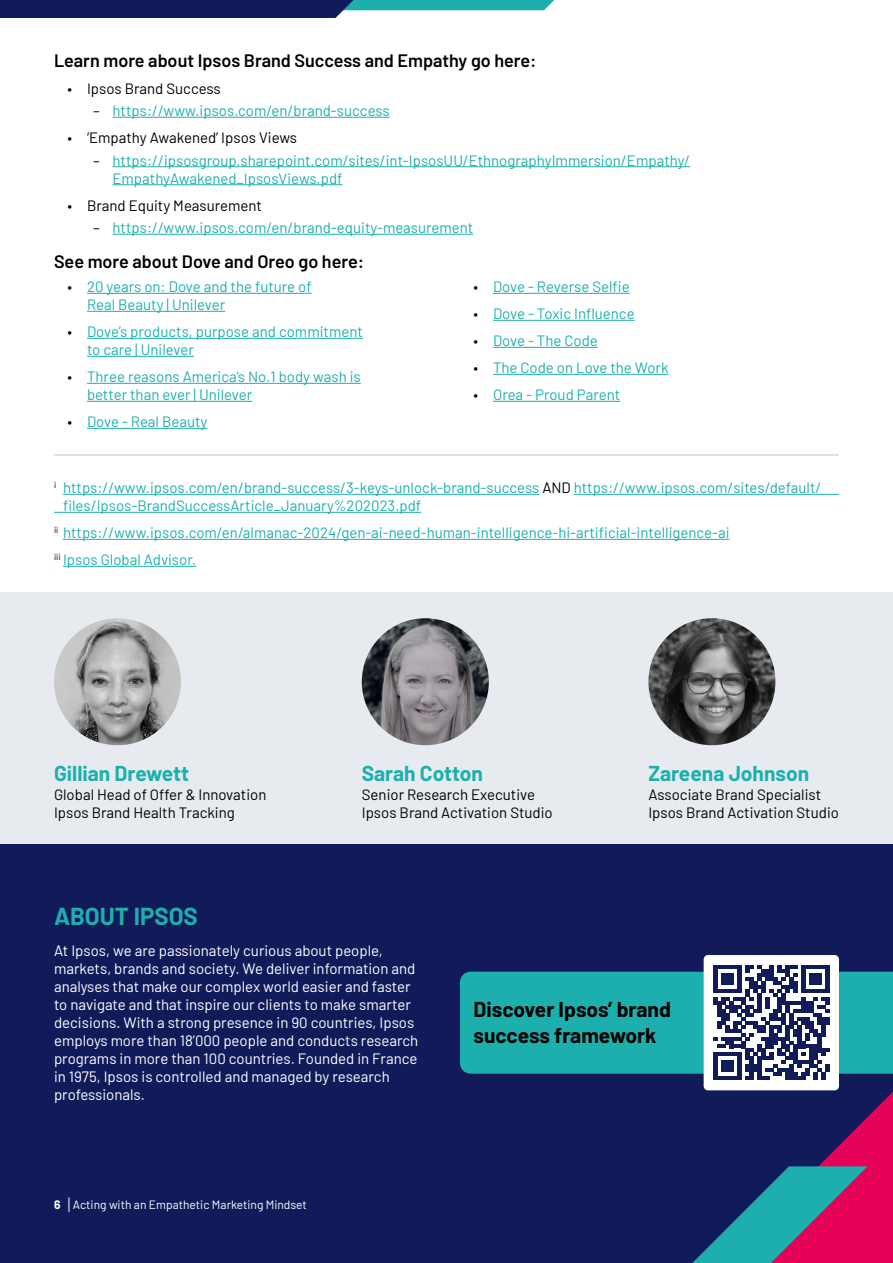
<style>
.page{position:relative;width:893px;height:1263px;background:#fff}
.page>*{position:absolute;margin:0;border:0;box-sizing:border-box;transform-origin:0 0}
.t1{font:700 24px "Barlow";color:#1dafad}
.t2{font:700 21px "Barlow";color:#1dafad}
.t3{font:700 21px/25.2px "Barlow";color:#000}
.t4{font:600 18px "Barlow";color:#000}
.t5{font:15px/18px "Barlow";color:#1dafad}
.t6{font:15px/18px "Barlow";color:#fff}
.t7{font:15px/18px "Barlow";color:#000}
.t8{font:12px "Barlow";color:#fff}
.s1{color:#000}
.s2{font-weight:700}
</style>
<div class="page">
<div style="left:0;top:844px;width:893px;height:419px;background:#121b5a"></div>
<div style="left:0;top:593px;width:893px;height:251px;background:#e7ebf0"></div>
<hr style="left:63px;top:494px;width:476px;height:1px;background:#1dafad">
<hr style="left:574px;top:494px;width:265px;height:1px;background:#1dafad">
<hr style="left:54px;top:512px;width:367px;height:1px;background:#1dafad">
<hr style="left:63px;top:539px;width:667px;height:1px;background:#1dafad">
<hr style="left:63px;top:566px;width:133px;height:1px;background:#1dafad">
<hr style="left:112px;top:117px;width:278px;height:1px;background:#1dafad">
<hr style="left:112px;top:166px;width:578px;height:1px;background:#1dafad">
<hr style="left:112px;top:184px;width:231px;height:1px;background:#1dafad">
<hr style="left:112px;top:234px;width:361px;height:1px;background:#1dafad">
<div style="left:704px;top:955px;width:135px;height:135px;background:#fff;border-radius:4px"></div>
<svg style="left:460px;top:965px;width:433px;height:115px"></svg>
<svg style="left:0;top:0;width:554px;height:18px"></svg>
<img style="left:362px;top:618px;width:127px;height:127px;border-radius:63px">
<img style="left:648px;top:618px;width:127px;height:127px;border-radius:63px">
<img style="left:54px;top:618px;width:127px;height:127px;border-radius:63px">
<svg style="left:692px;top:1092px;width:201px;height:171px"></svg>
<hr style="left:493px;top:293px;width:137px;height:1px;background:#1dafad">
<hr style="left:493px;top:320px;width:142px;height:1px;background:#1dafad">
<hr style="left:493px;top:347px;width:105px;height:1px;background:#1dafad">
<hr style="left:493px;top:374px;width:175px;height:1px;background:#1dafad">
<hr style="left:493px;top:401px;width:127px;height:1px;background:#1dafad">
<hr style="left:87px;top:293px;width:225px;height:1px;background:#1dafad">
<hr style="left:87px;top:311px;width:138px;height:1px;background:#1dafad">
<hr style="left:87px;top:338px;width:276px;height:1px;background:#1dafad">
<hr style="left:87px;top:356px;width:107px;height:1px;background:#1dafad">
<hr style="left:87px;top:383px;width:274px;height:1px;background:#1dafad">
<hr style="left:87px;top:401px;width:165px;height:1px;background:#1dafad">
<hr style="left:87px;top:428px;width:120px;height:1px;background:#1dafad">
<svg style="left:69px;top:1197px;width:1px;height:15px"></svg>
<hr style="left:54px;top:455px;width:785px;height:1px;background:#c5c5c5">
<p class="t4" style="left:54px;top:47px;width:484px">Learn more about Ipsos Brand Success and Empathy go here:</p>
<p class="t7" style="left:68px;top:78px;width:155px">• Ipsos Brand Success</p>
<p class="t5" style="left:93px;top:101px;width:298px"><span class="s1">–</span> https://www.ipsos.com/en/brand-success</p>
<p class="t7" style="left:68px;top:128px;width:231px">• ‘Empathy Awakened’ Ipsos Views</p>
<p class="t5" style="left:112px;top:150px;width:579px;text-indent:-20px"><span class="s1">–</span> https://ipsosgroup.sharepoint.com/sites/int-IpsosUU/EthnographyImmersion/Empathy/<br>EmpathyAwakened_IpsosViews.pdf</p>
<p class="t7" style="left:68px;top:195px;width:196px">• Brand Equity Measurement</p>
<p class="t5" style="left:93px;top:218px;width:382px"><span class="s1">–</span> https://www.ipsos.com/en/brand-equity-measurement</p>
<p class="t4" style="left:54px;top:248px;width:312px">See more about Dove and Oreo go here:</p>
<p class="t5" style="left:87px;top:277px;width:226px;text-indent:-20px"><span class="s1">•</span> 20 years on: Dove and the future of<br>Real Beauty | Unilever</p>
<p class="t5" style="left:87px;top:322px;width:277px;text-indent:-20px"><span class="s1">•</span> Dove’s products, purpose and commitment to care | Unilever</p>
<p class="t5" style="left:87px;top:367px;width:275px;text-indent:-20px"><span class="s1">•</span> Three reasons America’s No.1 body wash is better than ever | Unilever</p>
<p class="t5" style="left:68px;top:412px;width:141px"><span class="s1">•</span> Dove - Real Beauty</p>
<p class="t5" style="left:473px;top:277px;width:158px"><span class="s1">•</span> Dove - Reverse Selfie</p>
<p class="t5" style="left:473px;top:304px;width:163px"><span class="s1">•</span> Dove - Toxic Influence</p>
<p class="t5" style="left:473px;top:331px;width:126px"><span class="s1">•</span> Dove - The Code</p>
<p class="t5" style="left:473px;top:358px;width:196px"><span class="s1">•</span> The Code on Love the Work</p>
<p class="t5" style="left:473px;top:385px;width:148px"><span class="s1">•</span> Orea - Proud Parent</p>
<p class="t5" style="left:63px;top:478px;width:760px;text-indent:-9px"><sup>i</sup> https://www.ipsos.com/en/brand-success/3-keys-unlock-brand-success <span class="s1">AND</span> https://www.ipsos.com/sites/default/ files/Ipsos-BrandSuccessArticle_January%202023.pdf</p>
<p class="t5" style="left:54px;top:518px;width:677px;line-height:27px"><sup>ii</sup> https://www.ipsos.com/en/almanac-2024/gen-ai-need-human-intelligence-hi-artificial-intelligence-ai <sup>iii</sup> Ipsos Global Advisor.</p>
<h2 class="t2" style="left:54px;top:757px;width:137px">Gillian Drewett</h2>
<p class="t7" style="left:54px;top:785px;width:214px">Global Head of Offer &amp; Innovation<br>Ipsos Brand Health Tracking</p>
<h2 class="t2" style="left:362px;top:757px;width:123px">Sarah Cotton</h2>
<p class="t7" style="left:362px;top:785px;width:192px">Senior Research Executive<br>Ipsos Brand Activation Studio</p>
<h2 class="t2" style="left:648px;top:757px;width:162px">Zareena Johnson</h2>
<p class="t7" style="left:648px;top:785px;width:192px">Associate Brand Specialist<br>Ipsos Brand Activation Studio</p>
<h1 class="t1" style="left:54px;top:898px;width:145px">ABOUT IPSOS</h1>
<p class="t6" style="left:54px;top:940px;width:366px">At Ipsos, we are passionately curious about people, markets, brands and society. We deliver information and analyses that make our complex world easier and faster to navigate and that inspire our clients to make smarter decisions. With a strong presence in 90 countries, Ipsos employs more than 18’000 people and conducts research programs in more than 100 countries. Founded in France in 1975, Ipsos is controlled and managed by research professionals.</p>
<p class="t8" style="left:54px;top:1196px;width:254px"><span class="s2">6</span> Acting with an Empathetic Marketing Mindset</p>
<h2 class="t3" style="left:473px;top:996px;width:199px">Discover Ipsos’ brand success framework</h2>
</div>
